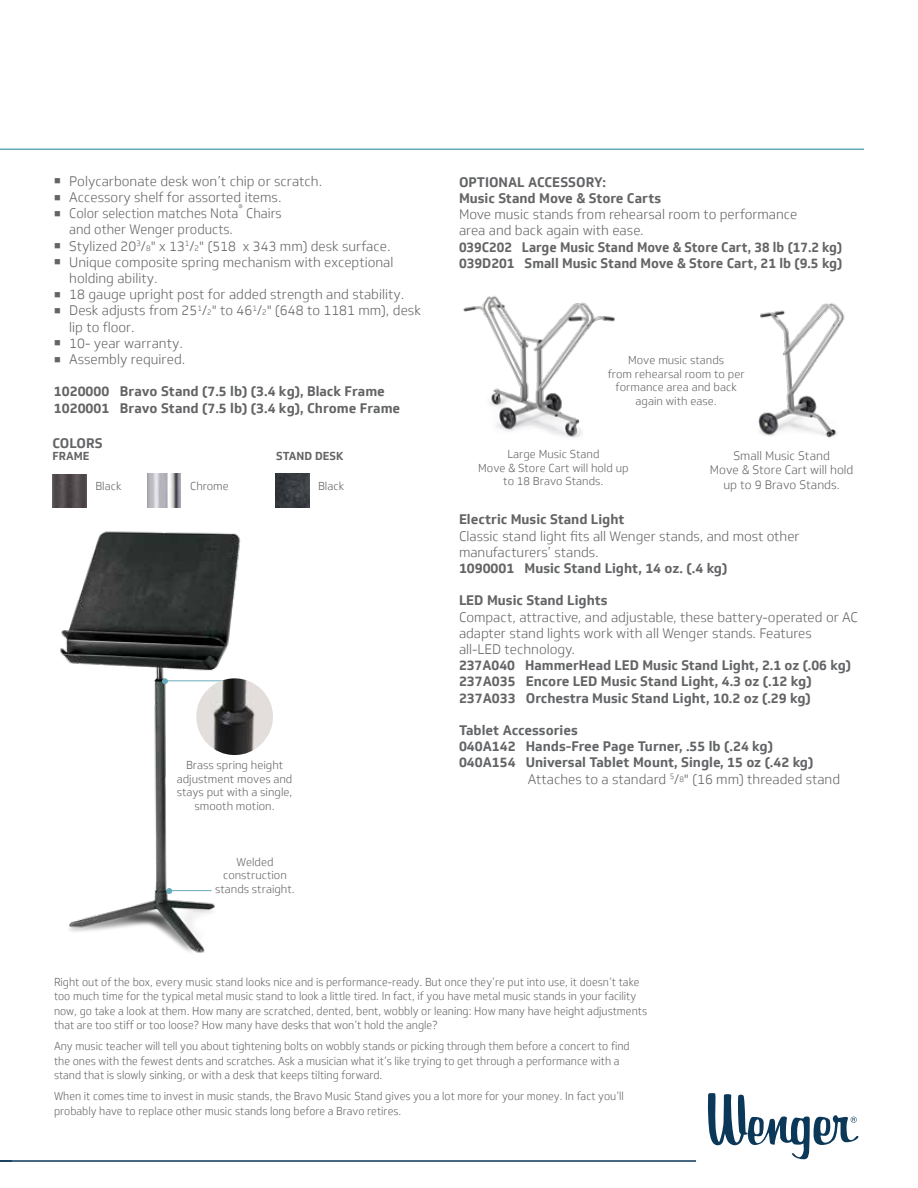
<style>
.page{position:relative;width:918px;height:1188px;background:#fff}
.page>*{position:absolute;margin:0;border:0;box-sizing:border-box;transform-origin:0 0}
.t1{font:300 13.5px/16.2px "Soleto";color:#636466}
.t2{font:700 13.5px/16.2px "Soleto";color:#636466}
.t3{font:700 13.5px/16.2px "Soleto";color:#636466;scale:.96 1}
.t4{font:300 13.5px "Soleto";color:#636466;scale:.96 1}
.t5{font:300 12px/14.4px "Soleto";color:#636466;text-align:center}
.t6{font:300 11.25px/14.4px "Soleto";color:#636466;scale:.95 1}
.t7{font:300 11.25px/13.5px "Soleto";color:#636466;text-align:center}
.t8{font:700 11.25px "Soleto";color:#636466}
.t9{font:300 7.8px "Soleto";color:#636466;scale:.96 1}
.s1{font-size:7.8px}
</style>
<div class="page">
<svg style="left:708px;top:1093px;width:150px;height:66px"></svg>
<hr style="left:0;top:1160px;width:696px;height:2px;background:#0b3758">
<svg style="left:0;top:1160px;width:12px;height:2px"></svg>
<hr style="left:0;top:148px;width:864px;height:2px;background:#67abbb">
<img style="left:276px;top:474px;width:34px;height:34px">
<img style="left:53px;top:474px;width:33px;height:34px">
<img style="left:147px;top:474px;width:34px;height:34px">
<img style="left:60px;top:531px;width:189px;height:422px">
<img style="left:463px;top:295px;width:152px;height:143px">
<img style="left:758px;top:303px;width:87px;height:135px">
<hr style="left:169px;top:890px;width:43px;height:1px;background:#67abbb">
<svg style="left:166px;top:888px;width:6px;height:6px"></svg>
<hr style="left:165px;top:680px;width:67px;height:1px;background:#67abbb">
<svg style="left:162px;top:678px;width:6px;height:6px"></svg>
<img style="left:196px;top:678px;width:77px;height:77px;border-radius:38px">
<p class="t1" style="left:54px;top:173px;width:270px">■ Polycarbonate desk won’t chip or scratch.</p>
<p class="t1" style="left:54px;top:189px;width:229px">■ Accessory shelf for assorted items.</p>
<p class="t4" style="left:54px;top:206px;width:194px">■ Color selection matches Nota</p>
<p class="t9" style="left:239px;top:203px;width:6px">®</p>
<p class="t4" style="left:246px;top:206px;width:39px">Chairs</p>
<p class="t4" style="left:69px;top:222px;width:172px">and other Wenger products.</p>
<p class="t1" style="left:54px;top:238px;width:338px">■ Stylized 20<sup>3</sup>/<span class="s1">8</span>" x 13<sup>1</sup>/<span class="s1">2</span>" (518 x 343 mm) desk surface.</p>
<p class="t1" style="left:69px;top:254px;width:326px;text-indent:-15px">■ Unique composite spring mechanism with exceptional holding ability.</p>
<p class="t1" style="left:54px;top:287px;width:352px">■ 18 gauge upright post for added strength and stability.</p>
<p class="t1" style="left:69px;top:303px;width:353px;text-indent:-15px">■ Desk adjusts from 25<sup>1</sup>/<span class="s1">2</span>" to 46<sup>1</sup>/<span class="s1">2</span>" (648 to 1181 mm), desk lip to floor.</p>
<p class="t1" style="left:54px;top:335px;width:131px">■ 10- year warranty.</p>
<p class="t1" style="left:54px;top:351px;width:133px">■ Assembly required.</p>
<p class="t2" style="left:54px;top:384px;width:348px">1020000 Bravo Stand (7.5 lb) (3.4 kg), Black Frame<br>1020001 Bravo Stand (7.5 lb) (3.4 kg), Chrome Frame</p>
<p class="t2" style="left:52px;top:435px;width:52px">COLORS</p>
<p class="t8" style="left:53px;top:449px;width:38px">FRAME</p>
<p class="t8" style="left:276px;top:449px;width:69px">STAND DESK</p>
<p class="t7" style="left:95px;top:479px;width:28px">Black</p>
<p class="t7" style="left:190px;top:479px;width:40px">Chrome</p>
<p class="t7" style="left:318px;top:479px;width:28px">Black</p>
<p class="t7" style="left:177px;top:758px;width:117px">Brass spring height adjustment moves and stays put with a single, smooth motion.</p>
<p class="t7" style="left:215px;top:855px;width:81px">Welded construction stands straight.</p>
<p class="t2" style="left:459px;top:174px;width:204px">OPTIONAL ACCESSORY:<br>Music Stand Move &amp; Store Carts</p>
<p class="t1" style="left:459px;top:206px;width:340px">Move music stands from rehearsal room to performance area and back again with ease.</p>
<p class="t3" style="left:459px;top:239px;width:401px">039C202 Large Music Stand Move &amp; Store Cart, 38 lb (17.2 kg)<br>039D201 Small Music Stand Move &amp; Store Cart, 21 lb (9.5 kg)</p>
<p class="t7" style="left:608px;top:354px;width:138px">Move music stands<br>from rehearsal room to per formance area and back again with ease.</p>
<p class="t7" style="left:478px;top:448px;width:152px">Large Music Stand<br>Move &amp; Store Cart will hold up to 18 Bravo Stands.</p>
<p class="t5" style="left:710px;top:448px;width:145px">Small Music Stand<br>Move &amp; Store Cart will hold up to 9 Bravo Stands.</p>
<p class="t2" style="left:459px;top:512px;width:167px">Electric Music Stand Light</p>
<p class="t1" style="left:459px;top:528px;width:342px">Classic stand light fits all Wenger stands, and most other manufacturers’ stands.</p>
<p class="t2" style="left:459px;top:560px;width:270px">1090001 Music Stand Light, 14 oz. (.4 kg)</p>
<p class="t2" style="left:459px;top:593px;width:150px">LED Music Stand Lights</p>
<p class="t1" style="left:459px;top:609px;width:401px">Compact, attractive, and adjustable, these battery-operated or AC adapter stand lights work with all Wenger stands. Features<br>all-LED technology.</p>
<p class="t2" style="left:459px;top:657px;width:394px">237A040 HammerHead LED Music Stand Light, 2.1 oz (.06 kg)<br>237A035 Encore LED Music Stand Light, 4.3 oz (.12 kg)<br>237A033 Orchestra Music Stand Light, 10.2 oz (.29 kg)</p>
<p class="t2" style="left:459px;top:722px;width:120px">Tablet Accessories</p>
<p class="t2" style="left:459px;top:738px;width:316px">040A142 Hands-Free Page Turner, .55 lb (.24 kg)</p>
<p class="t2" style="left:459px;top:755px;width:356px">040A154 Universal Tablet Mount, Single, 15 oz (.42 kg)</p>
<p class="t1" style="left:528px;top:771px;width:314px">Attaches to a standard <sup>5</sup>/<span class="s1">8</span>" (16 mm) threaded stand</p>
<p class="t6" style="left:54px;top:975px;width:626px">Right out of the box, every music stand looks nice and is performance-ready. But once they’re put into use, it doesn’t take too much time for the typical metal music stand to look a little tired. In fact, if you have metal music stands in your facility now, go take a look at them. How many are scratched, dented, bent, wobbly or leaning: How many have height adjustments that are too stiff or too loose? How many have desks that won’t hold the angle?</p>
<p class="t6" style="left:54px;top:1039px;width:607px">Any music teacher will tell you about tightening bolts on wobbly stands or picking through them before a concert to find the ones with the fewest dents and scratches. Ask a musician what it’s like trying to get through a performance with a stand that is slowly sinking, or with a desk that keeps tilting forward.</p>
<p class="t6" style="left:54px;top:1089px;width:601px">When it comes time to invest in music stands, the Bravo Music Stand gives you a lot more for your money. In fact you’ll probably have to replace other music stands long before a Bravo retires.</p>
</div>
